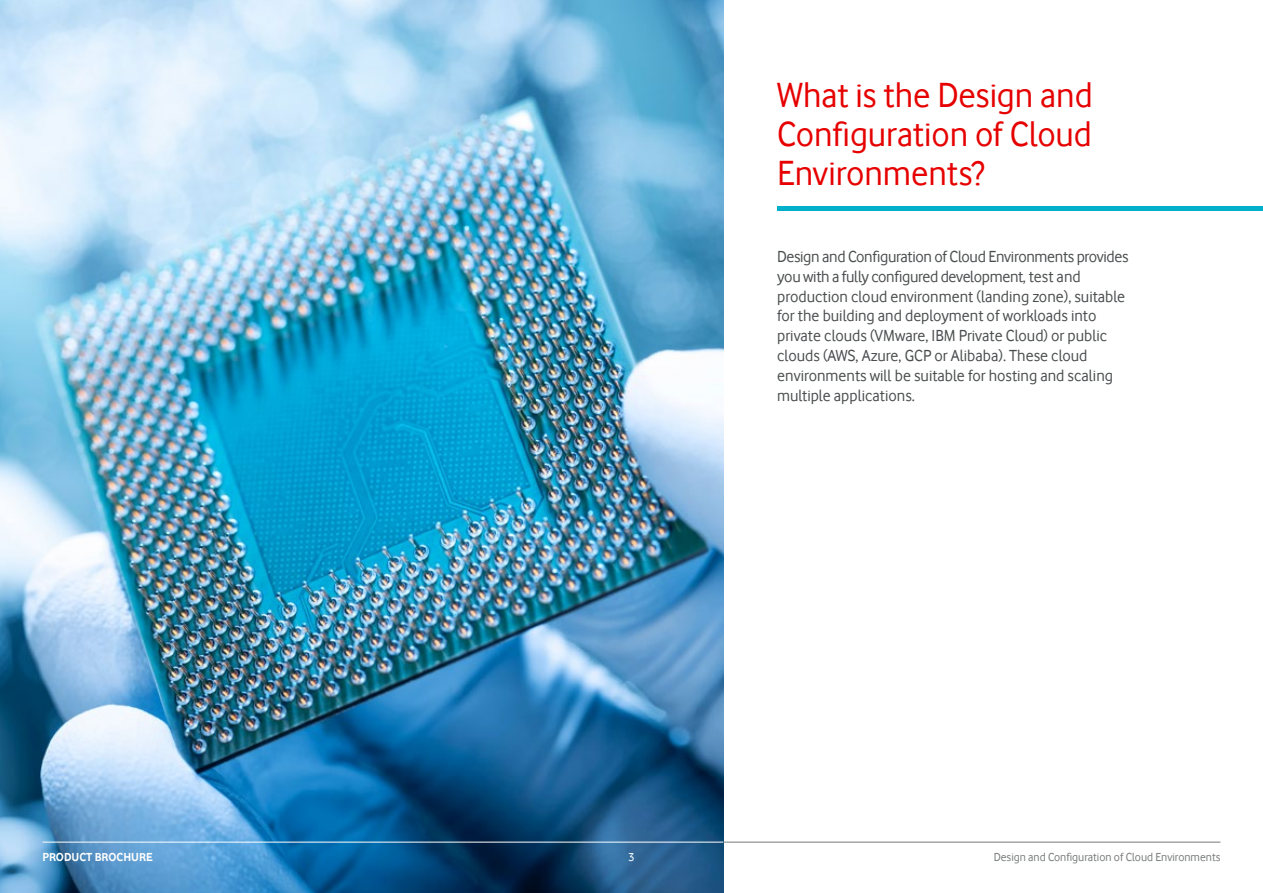
<style>
.page{position:relative;width:1263px;height:893px;background:#fff}
.page>*{position:absolute;margin:0;border:0;box-sizing:border-box;transform-origin:0 0}
.t1{font:36px/39px "Vodafone Rg";color:#e60000;text-align:justify}
.t2{font:16.5px/19.8px "Vodafone Rg";color:#4a4d4e}
.t3{font:12px "Vodafone Rg";color:#777a7a}
.t4{font:700 12px "Vodafone Rg";color:#fff}
.t5{font:12px "Vodafone Rg";color:#fff}
</style>
<div class="page">
<img style="left:0;top:0;width:723px;height:893px">
<hr style="left:43px;top:842px;width:680px;height:1px;background:#fff">
<div style="left:777px;top:206px;width:486px;height:5px;background:#00b0ca"></div>
<hr style="left:723px;top:842px;width:497px;height:1px;background:#777a7a">
<h1 class="t1" style="left:777px;top:75px;width:317px">What is the Design and Configuration of Cloud Environments?</h1>
<p class="t2" style="left:777px;top:246px;width:353px">Design and Configuration of Cloud Environments provides you with a fully configured development, test and production cloud environment (landing zone), suitable for the building and deployment of workloads into private clouds (VMware, IBM Private Cloud) or public clouds (AWS, Azure, GCP or Alibaba). These cloud environments will be suitable for hosting and scaling multiple applications.</p>
<p class="t4" style="left:43px;top:850px;width:112px">PRODUCT BROCHURE</p>
<p class="t5" style="left:628px;top:850px;width:8px">3</p>
<p class="t3" style="left:994px;top:850px;width:228px">Design and Configuration of Cloud Environments</p>
</div>
